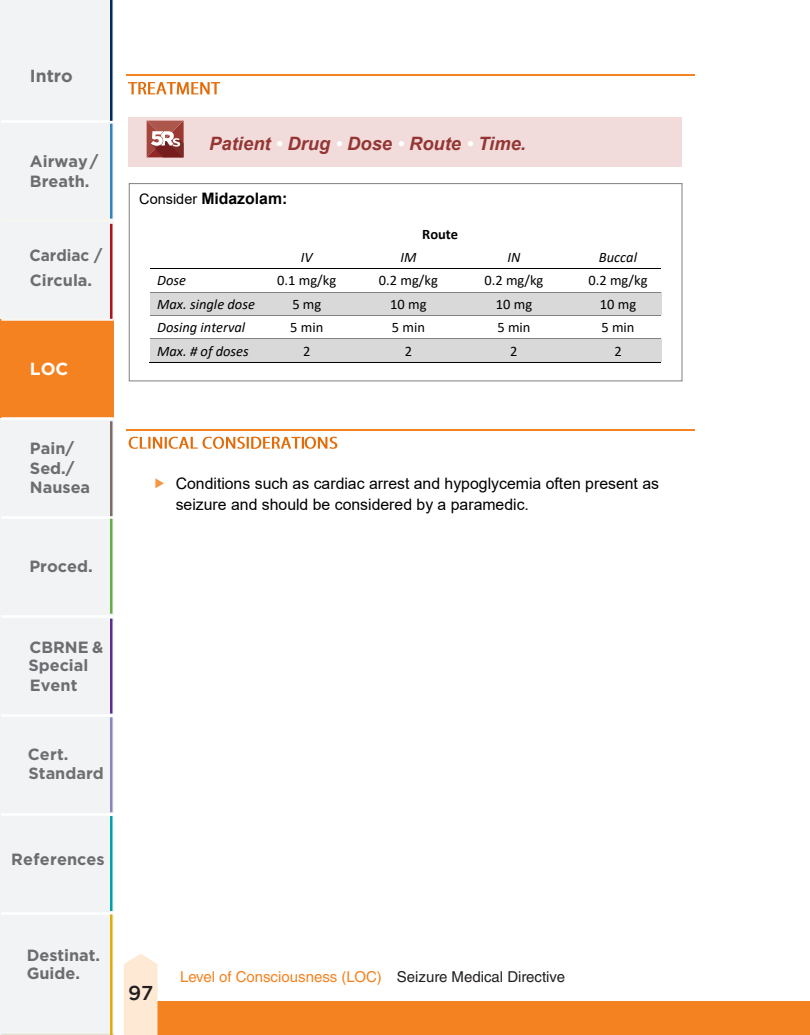
<style>
.page{position:relative;width:810px;height:1035px;background:#fff}
.page>*{position:absolute;margin:0;border:0;box-sizing:border-box;transform-origin:0 0}
.t1{font:500 20px "Gotham";color:#231f20}
.t2{font:italic 700 18.5px "Arial";color:#943634}
.t3{font:700 17.5px "Gotham";color:#6c6d70}
.t4{font:700 17.5px "Gotham";color:#fff}
.t5{font:700 16.25px/19.5px "Gotham";color:#6c6d70}
.t6{font:700 16.25px/24.5px "Gotham";color:#6c6d70;scale:.95 1}
.t7{font:700 16.25px/18.8px "Gotham";color:#6d6f71}
.t8{font:15.75px/21px "Arial";color:#000}
.t9{font:700 15.75px "Arial";color:#000}
.t10{font:15px "Helvetica LT Std";color:#f58220}
.t11{font:14.5px "Calibri";color:#000}
.t12{font:italic 14.5px "Calibri";color:#000}
.t13{font:700 14.5px "Calibri";color:#000}
.s1{color:#fff}
.s2{font-weight:400;font-size:14.5px}
.s3{color:#231f20}
</style>
<div class="page">
<div style="left:134px;top:1001px;width:676px;height:34px;background:#f58220"></div>
<svg style="left:124px;top:954px;width:34px;height:81px;background:#fde9d6"></svg>
<div style="left:0;top:0;width:114px;height:1035px;background:#f2f3f4"></div>
<div style="left:0;top:319px;width:114px;height:99px;background:#f58220"></div>
<hr style="left:1px;top:1034px;width:113px;height:1px;background:#e5e0ce">
<hr style="left:1px;top:318px;width:113px;height:3px;background:#f7f6f1">
<hr style="left:1px;top:219px;width:113px;height:3px;background:#f7f6f1">
<hr style="left:1px;top:912px;width:113px;height:3px;background:#fff">
<hr style="left:1px;top:813px;width:113px;height:3px;background:#fff">
<hr style="left:1px;top:714px;width:113px;height:3px;background:#fff">
<hr style="left:1px;top:615px;width:113px;height:3px;background:#fff">
<hr style="left:1px;top:516px;width:113px;height:3px;background:#fff">
<hr style="left:1px;top:417px;width:113px;height:3px;background:#fff">
<hr style="left:1px;top:120px;width:113px;height:3px;background:#fff">
<hr style="left:110px;top:124px;width:2px;height:95px;background:#3284bb">
<hr style="left:110px;top:0;width:2px;height:121px;background:#002b5c">
<hr style="left:110px;top:224px;width:2px;height:95px;background:#af141a">
<hr style="left:110px;top:421px;width:2px;height:95px;background:#7f6b65">
<hr style="left:110px;top:519px;width:2px;height:95px;background:#65ac47">
<hr style="left:110px;top:619px;width:2px;height:95px;background:#5b2e91">
<hr style="left:110px;top:717px;width:2px;height:95px;background:#8983be">
<hr style="left:110px;top:816px;width:2px;height:95px;background:#00a1a8">
<hr style="left:110px;top:914px;width:2px;height:121px;background:#ddae09">
<img style="left:128px;top:81px;width:93px;height:14px">
<hr style="left:126px;top:75px;width:568px;height:1px;background:#f58220">
<div style="left:128px;top:117px;width:74px;height:50px;background:#f2dbdb"></div>
<div style="left:202px;top:121px;width:479px;height:46px;background:#f2dbdb"></div>
<hr style="left:202px;top:117px;width:479px;height:4px;background:#f2dbdb">
<img style="left:128px;top:436px;width:177px;height:13px">
<img style="left:305px;top:436px;width:33px;height:13px">
<hr style="left:126px;top:430px;width:568px;height:1px;background:#f58220">
<svg style="left:147px;top:121px;width:37px;height:36px"></svg>
<div style="left:129px;top:183px;width:553px;height:198px;border:1px solid #7f7f7f"></div>
<hr style="left:150px;top:268px;width:118px;height:1px;background:#000">
<hr style="left:268px;top:268px;width:78px;height:1px;background:#000">
<svg style="left:346px;top:268px;width:18px;height:1px"></svg>
<hr style="left:364px;top:268px;width:89px;height:1px;background:#000">
<svg style="left:453px;top:268px;width:20px;height:1px"></svg>
<hr style="left:473px;top:268px;width:83px;height:1px;background:#000">
<svg style="left:556px;top:268px;width:19px;height:1px"></svg>
<hr style="left:575px;top:268px;width:86px;height:1px;background:#000">
<div style="left:150px;top:292px;width:118px;height:23px;background:#d9d9d9"></div>
<div style="left:268px;top:292px;width:78px;height:23px;background:#d9d9d9"></div>
<div style="left:346px;top:292px;width:18px;height:23px;background:#d9d9d9"></div>
<div style="left:364px;top:292px;width:89px;height:23px;background:#d9d9d9"></div>
<div style="left:453px;top:292px;width:19px;height:23px;background:#d9d9d9"></div>
<div style="left:472px;top:292px;width:84px;height:23px;background:#d9d9d9"></div>
<div style="left:556px;top:292px;width:19px;height:23px;background:#d9d9d9"></div>
<div style="left:575px;top:292px;width:86px;height:23px;background:#d9d9d9"></div>
<hr style="left:150px;top:292px;width:118px;height:1px;background:#808080">
<hr style="left:268px;top:292px;width:78px;height:1px;background:#808080">
<svg style="left:346px;top:292px;width:18px;height:1px"></svg>
<hr style="left:364px;top:292px;width:89px;height:1px;background:#808080">
<svg style="left:453px;top:292px;width:20px;height:1px"></svg>
<hr style="left:473px;top:292px;width:83px;height:1px;background:#808080">
<svg style="left:556px;top:292px;width:19px;height:1px"></svg>
<hr style="left:575px;top:292px;width:86px;height:1px;background:#808080">
<hr style="left:150px;top:315px;width:118px;height:1px;background:#808080">
<hr style="left:268px;top:315px;width:78px;height:1px;background:#808080">
<svg style="left:346px;top:315px;width:18px;height:1px"></svg>
<hr style="left:364px;top:315px;width:89px;height:1px;background:#808080">
<svg style="left:453px;top:315px;width:20px;height:1px"></svg>
<hr style="left:473px;top:315px;width:83px;height:1px;background:#808080">
<svg style="left:556px;top:315px;width:19px;height:1px"></svg>
<hr style="left:575px;top:315px;width:86px;height:1px;background:#808080">
<div style="left:150px;top:339px;width:118px;height:23px;background:#d9d9d9"></div>
<div style="left:268px;top:339px;width:78px;height:23px;background:#d9d9d9"></div>
<div style="left:346px;top:339px;width:18px;height:23px;background:#d9d9d9"></div>
<div style="left:364px;top:339px;width:89px;height:23px;background:#d9d9d9"></div>
<div style="left:453px;top:339px;width:19px;height:23px;background:#d9d9d9"></div>
<div style="left:472px;top:339px;width:84px;height:23px;background:#d9d9d9"></div>
<div style="left:556px;top:339px;width:19px;height:23px;background:#d9d9d9"></div>
<div style="left:575px;top:339px;width:86px;height:23px;background:#d9d9d9"></div>
<hr style="left:150px;top:339px;width:118px;height:1px;background:#808080">
<hr style="left:268px;top:339px;width:78px;height:1px;background:#808080">
<hr style="left:364px;top:339px;width:89px;height:1px;background:#808080">
<hr style="left:473px;top:339px;width:83px;height:1px;background:#808080">
<hr style="left:575px;top:339px;width:86px;height:1px;background:#808080">
<hr style="left:149px;top:362px;width:119px;height:1px;background:#000">
<hr style="left:267px;top:362px;width:79px;height:1px;background:#000">
<svg style="left:346px;top:362px;width:17px;height:1px"></svg>
<hr style="left:363px;top:362px;width:90px;height:1px;background:#000">
<svg style="left:453px;top:362px;width:19px;height:1px"></svg>
<hr style="left:472px;top:362px;width:84px;height:1px;background:#000">
<svg style="left:556px;top:362px;width:18px;height:1px"></svg>
<hr style="left:574px;top:362px;width:87px;height:1px;background:#000">
<p class="t3" style="left:30px;top:65px;width:44px">Intro</p>
<p class="t5" style="left:30px;top:151px;width:70px">Airway /<br>Breath.</p>
<p class="t6" style="left:29px;top:243px;width:78px">Cardiac /<br>Circula.</p>
<p class="t4" style="left:30px;top:359px;width:40px">LOC</p>
<p class="t5" style="left:30px;top:439px;width:62px">Pain/<br>Sed./<br>Nausea</p>
<p class="t5" style="left:29px;top:556px;width:65px">Proced.</p>
<p class="t5" style="left:28px;top:637px;width:77px">CBRNE &amp;<br>Special<br>Event</p>
<p class="t7" style="left:28px;top:745px;width:78px">Cert.<br>Standard</p>
<p class="t5" style="left:11px;top:849px;width:95px">References</p>
<p class="t2" style="left:209px;top:131px;width:318px">Patient <span class="s1">•</span> Drug <span class="s1">•</span> Dose <span class="s1">•</span> Route <span class="s1">•</span> Time.</p>
<p class="t9" style="left:139px;top:187px;width:150px"><span class="s2">Consider</span> Midazolam:</p>
<p class="t13" style="left:422px;top:224px;width:37px">Route</p>
<p class="t12" style="left:301px;top:247px;width:13px">IV</p>
<p class="t12" style="left:400px;top:247px;width:18px">IM</p>
<p class="t12" style="left:508px;top:247px;width:14px">IN</p>
<p class="t12" style="left:599px;top:247px;width:40px">Buccal</p>
<p class="t12" style="left:157px;top:270px;width:30px">Dose</p>
<p class="t11" style="left:277px;top:270px;width:60px">0.1 mg/kg</p>
<p class="t11" style="left:379px;top:270px;width:60px">0.2 mg/kg</p>
<p class="t11" style="left:484px;top:270px;width:60px">0.2 mg/kg</p>
<p class="t11" style="left:589px;top:270px;width:60px">0.2 mg/kg</p>
<p class="t12" style="left:157px;top:294px;width:99px">Max. single dose</p>
<p class="t11" style="left:292px;top:294px;width:30px">5 mg</p>
<p class="t11" style="left:390px;top:294px;width:38px">10 mg</p>
<p class="t11" style="left:496px;top:294px;width:38px">10 mg</p>
<p class="t11" style="left:600px;top:294px;width:38px">10 mg</p>
<p class="t12" style="left:157px;top:317px;width:90px">Dosing interval</p>
<p class="t11" style="left:290px;top:317px;width:35px">5 min</p>
<p class="t11" style="left:392px;top:317px;width:35px">5 min</p>
<p class="t11" style="left:497px;top:317px;width:35px">5 min</p>
<p class="t11" style="left:601px;top:317px;width:35px">5 min</p>
<p class="t12" style="left:157px;top:341px;width:93px">Max. # of doses</p>
<p class="t11" style="left:303px;top:341px;width:9px">2</p>
<p class="t11" style="left:405px;top:341px;width:9px">2</p>
<p class="t11" style="left:510px;top:341px;width:9px">2</p>
<p class="t11" style="left:614px;top:341px;width:9px">2</p>
<p class="t8" style="left:176px;top:473px;width:485px">Conditions such as cardiac arrest and hypoglycemia often present as seizure and should be considered by a paramedic.</p>
<p class="t5" style="left:27px;top:946px;width:75px;line-height:18px">Destinat.<br>Guide.</p>
<p class="t1" style="left:128px;top:981px;width:27px">97</p>
<p class="t10" style="left:180px;top:968px;width:387px">Level of Consciousness (LOC) <span class="s3">Seizure Medical Directive</span></p>
</div>
